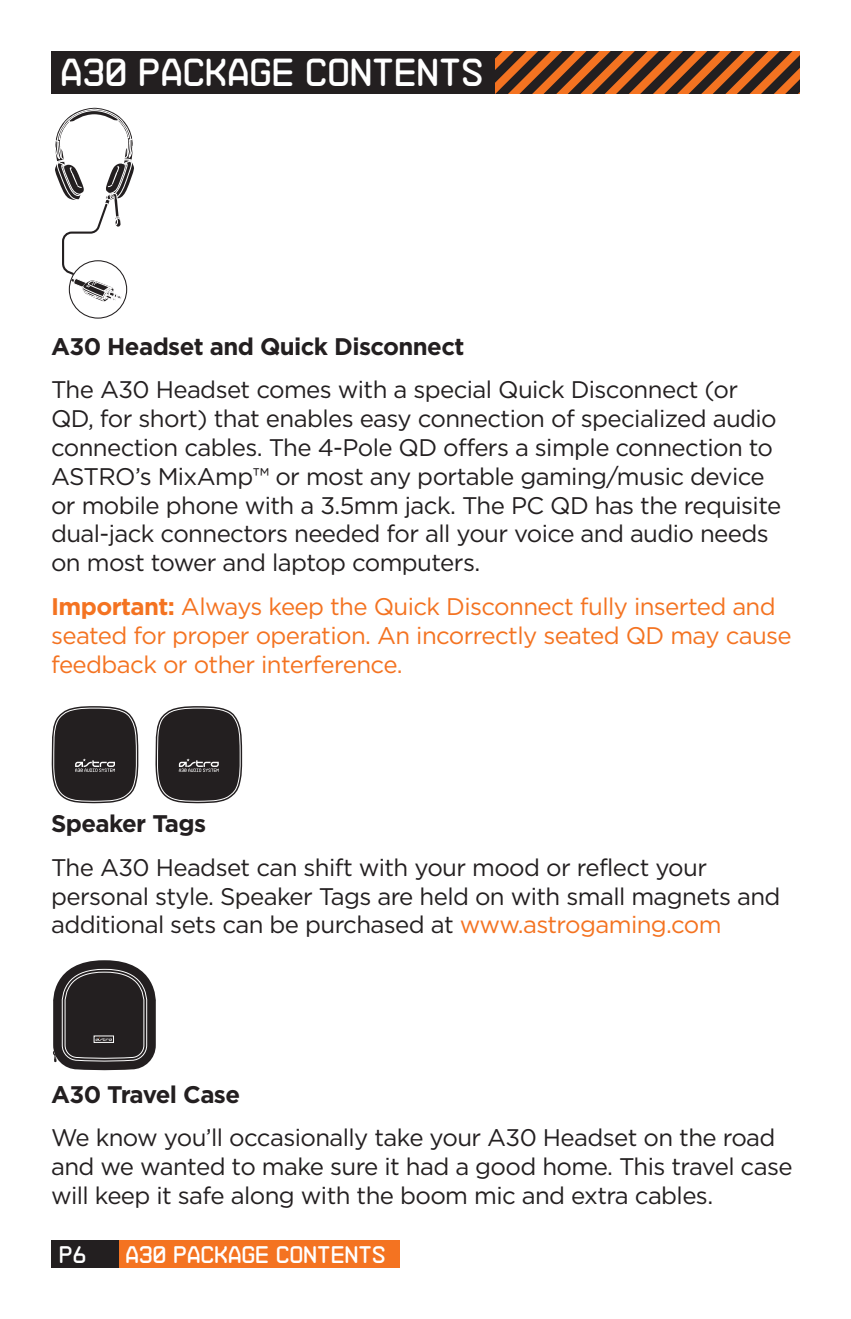
<style>
.page{position:relative;width:851px;height:1319px;background:#fff}
.page>*{position:absolute;margin:0;border:0;box-sizing:border-box;transform-origin:0 0}
.Gotham_Paragraph{font:39px "NB55 RMS";color:#fff}
.Gotham_Paragraph-2{font:24px/28.8px "Gotham";letter-spacing:-.025em;color:#231f20}
.Gotham_Paragraph-3{font:24px/28.8px "Gotham";letter-spacing:-.025em;color:#f47321}
.Gotham_Paragraph-4{font:700 24px "Gotham";letter-spacing:-.025em;color:#231f20}
.Footnote{font:24px "NB55 RMS";color:#fff}
.s1{font-weight:700}
.s2{color:#f47321}
</style>
<div class="page">
<div style="left:51px;top:1239px;width:71px;height:28px;background:#231f20"></div>
<div style="left:119px;top:1239px;width:281px;height:28px;background:#f47321"></div>
<div style="left:51px;top:51px;width:748px;height:43px;background:#231f20"></div>
<svg style="left:495px;top:51px;width:304px;height:43px"></svg>
<svg style="left:51px;top:706px;width:87px;height:97px;background:#444142"></svg>
<svg style="left:155px;top:706px;width:87px;height:97px;background:#444141"></svg>
<svg style="left:53px;top:960px;width:103px;height:109px;background:#454242"></svg>
<svg style="left:55px;top:108px;width:79px;height:194px"></svg>
<div style="left:69px;top:260px;width:58px;height:58px;border:1px solid #231f20;border-radius:50%"></div>
<p class="Gotham_Paragraph" style="left:62px;top:50px;width:424px">A30 PACKAGE CONTENTS</p>
<p class="Gotham_Paragraph-4" style="left:51px;top:332px;width:415px">A30 Headset and Quick Disconnect</p>
<p class="Gotham_Paragraph-2" style="left:51px;top:375px;width:731px">The A30 Headset comes with a special Quick Disconnect (or QD, for short) that enables easy connection of specialized audio connection cables. The 4-Pole QD offers a simple connection to ASTRO’s MixAmp™ or most any portable gaming/music device or mobile phone with a 3.5mm jack. The PC QD has the requisite dual-jack connectors needed for all your voice and audio needs on most tower and laptop computers.</p>
<p class="Gotham_Paragraph-3" style="left:51px;top:591px;width:742px"><span class="s1">Important:</span> Always keep the Quick Disconnect fully inserted and seated for proper operation. An incorrectly seated QD may cause feedback or other interference.</p>
<p class="Gotham_Paragraph-4" style="left:51px;top:809px;width:156px">Speaker Tags</p>
<p class="Gotham_Paragraph-2" style="left:51px;top:852px;width:731px">The A30 Headset can shift with your mood or reflect your personal style. Speaker Tags are held on with small magnets and additional sets can be purchased at <span class="s2">www.astrogaming.com</span></p>
<p class="Gotham_Paragraph-4" style="left:51px;top:1080px;width:190px">A30 Travel Case</p>
<p class="Gotham_Paragraph-2" style="left:51px;top:1122px;width:743px">We know you’ll occasionally take your A30 Headset on the road and we wanted to make sure it had a good home. This travel case will keep it safe along with the boom mic and extra cables.</p>
<p class="Footnote" style="left:126px;top:1239px;width:262px">A30 PACKAGE CONTENTS</p>
<p class="Footnote" style="left:60px;top:1239px;width:29px">P6</p>
</div>
